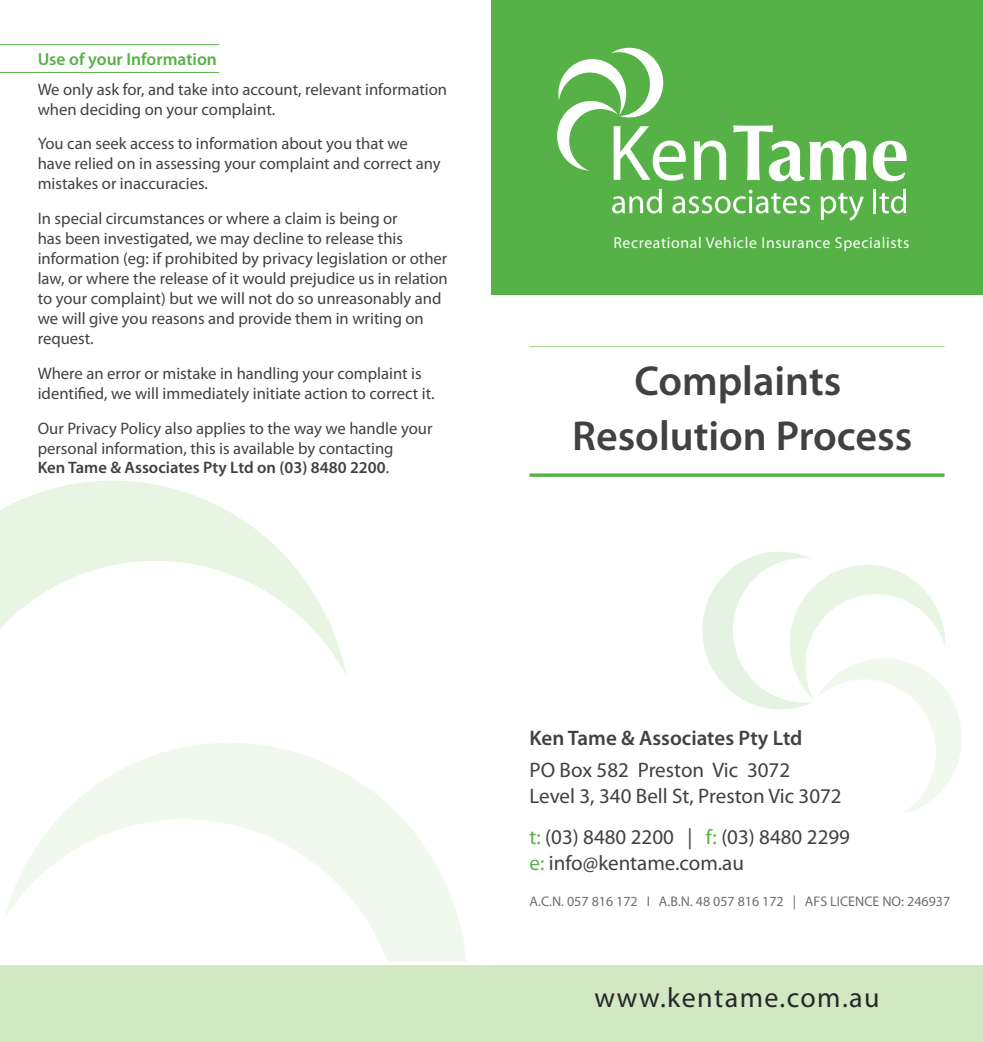
<style>
.page{position:relative;width:983px;height:1042px;background:#fff}
.page>*{position:absolute;margin:0;border:0;box-sizing:border-box;transform-origin:0 0}
.t1{font:600 42px/55.3px "Myriad Pro";color:#414042;text-align:center}
.t2{font:28px "Myriad Pro";letter-spacing:.05em;color:#292829}
.t3{font:21px/26.2px "Myriad Pro";color:#414042}
.t4{font:600 21px "Myriad Pro";color:#414042}
.t5{font:600 17.5px "Myriad Pro";color:#56b146}
.t6{font:16.62px/19.9px "Myriad Pro";color:#414042}
.t7{font:15.75px "Myriad Pro";letter-spacing:.04em;color:#fff}
.t8{font:14px "Myriad Pro";color:#6d6e71}
.s1{font-weight:600}
.s2{color:#56b146}
</style>
<div class="page">
<svg style="left:346px;top:774px;width:120px;height:187px;fill:#f1f8ee"></svg>
<svg style="left:0;top:481px;width:346px;height:436px"></svg>
<div style="left:0;top:965px;width:982px;height:77px;background:#d1e8c3"></div>
<div style="left:491px;top:0;width:491px;height:294px;background:#56b146"></div>
<svg style="left:557px;top:47px;width:128px;height:134px"></svg>
<svg style="left:694px;top:140px;width:32px;height:40px"></svg>
<svg style="left:733px;top:125px;width:133px;height:56px"></svg>
<svg style="left:872px;top:141px;width:34px;height:40px"></svg>
<svg style="left:612px;top:189px;width:49px;height:24px"></svg>
<svg style="left:672px;top:190px;width:137px;height:23px"></svg>
<svg style="left:820px;top:193px;width:43px;height:28px"></svg>
<hr style="left:873px;top:189px;width:3px;height:24px;background:#fff">
<svg style="left:879px;top:189px;width:26px;height:24px"></svg>
<svg style="left:529px;top:473px;width:415px;height:4px;background:#6aba5c"></svg>
<hr style="left:529px;top:346px;width:415px;height:1px;background:#a7d48e">
<hr style="left:0;top:44px;width:219px;height:1px;background:#56b146">
<hr style="left:0;top:72px;width:219px;height:1px;background:#56b146">
<svg style="left:702px;top:551px;width:260px;height:263px"></svg>
<p class="t5" style="left:38px;top:49px;width:181px">Use of your Information</p>
<p class="t6" style="left:38px;top:79px;width:411px">We only ask for, and take into account, relevant information when deciding on your complaint.</p>
<p class="t6" style="left:38px;top:134px;width:404px">You can seek access to information about you that we have relied on in assessing your complaint and correct any mistakes or inaccuracies.</p>
<p class="t6" style="left:38px;top:208px;width:411px">In special circumstances or where a claim is being or<br>has been investigated, we may decline to release this information (eg: if prohibited by privacy legislation or other law, or where the release of it would prejudice us in relation to your complaint) but we will not do so unreasonably and we will give you reasons and provide them in writing on request.</p>
<p class="t6" style="left:38px;top:363px;width:398px">Where an error or mistake in handling your complaint is identified, we will immediately initiate action to correct it.</p>
<p class="t6" style="left:38px;top:418px;width:396px">Our Privacy Policy also applies to the way we handle your personal information, this is available by contacting<br><span class="s1">Ken Tame &amp; Associates Pty Ltd on (03) 8480 2200</span>.</p>
<p class="t7" style="left:613px;top:232px;width:297px">Recreational Vehicle Insurance Specialists</p>
<h1 class="t1" style="left:572px;top:354px;width:341px">Complaints<br>Resolution Process</h1>
<p class="t4" style="left:529px;top:726px;width:274px">Ken Tame &amp; Associates Pty Ltd</p>
<p class="t3" style="left:529px;top:756px;width:313px">PO Box 582 Preston Vic 3072<br>Level 3, 340 Bell St, Preston Vic 3072</p>
<p class="t3" style="left:529px;top:823px;width:322px"><span class="s2">t:</span> (03) 8480 2200 | <span class="s2">f:</span> (03) 8480 2299 <span class="s2">e:</span> info@kentame.com.au</p>
<p class="t8" style="left:529px;top:893px;width:422px">A.C.N. 057 816 172 I A.B.N. 48 057 816 172 | AFS LICENCE NO: 246937</p>
<h2 class="t2" style="left:594px;top:980px;width:287px">www.kentame.com.au</h2>
</div>
